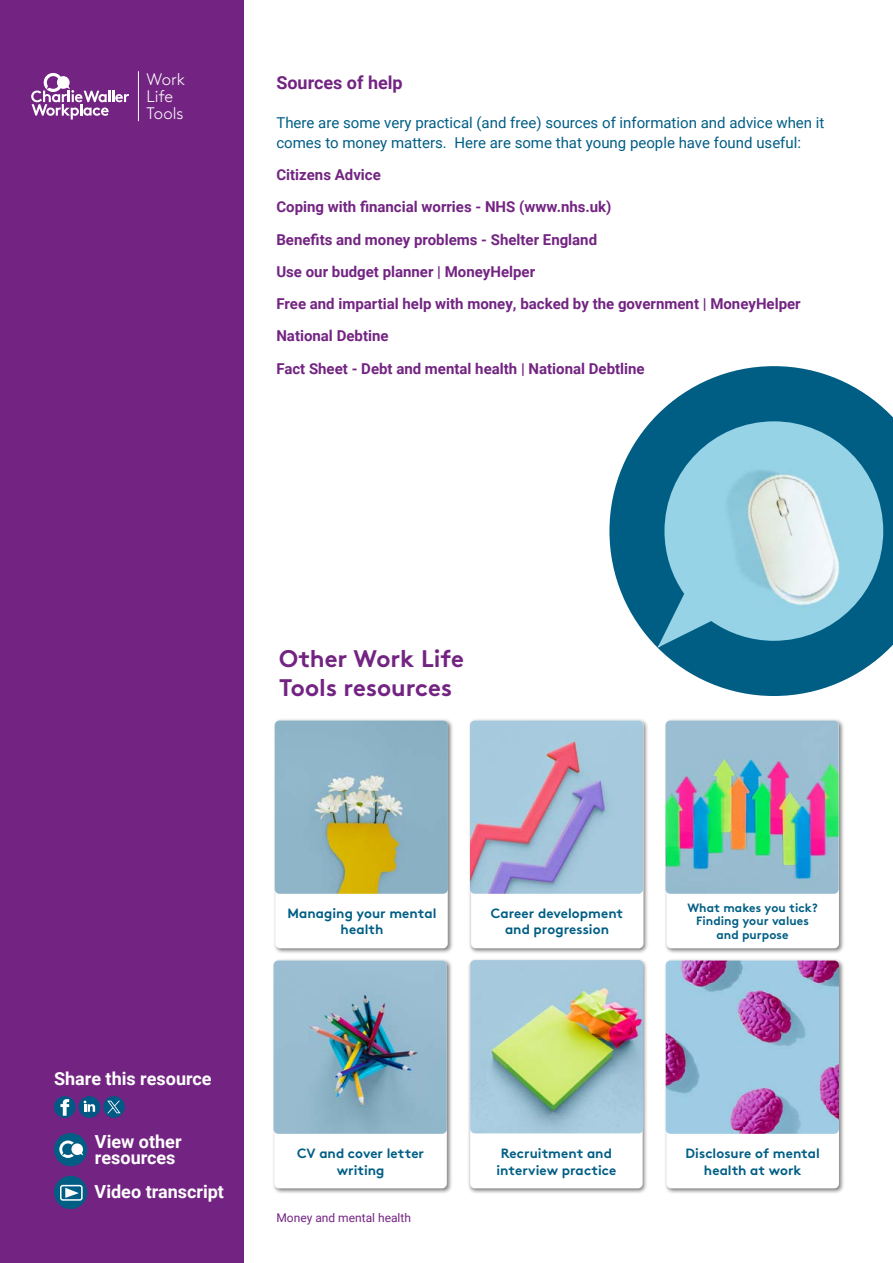
<style>
.page{position:relative;width:893px;height:1263px;background:#fff}
.page>*{position:absolute;margin:0;border:0;box-sizing:border-box;transform-origin:0 0}
.t1{font:700 24px/28.8px "Brown";color:#732482}
.t2{font:700 18px/16.5px "Roboto";color:#fff}
.t3{font:700 18px "Roboto";color:#732482}
.t4{font:300 16.65px/16.8px "Brown";color:#fff}
.t5{font:700 15px/32.2px "Roboto";color:#732482}
.t6{font:15px/19.5px "Roboto";color:#005e85}
.t7{font:700 13.5px/16.2px "Brown";letter-spacing:.005em;color:#005e85;text-align:center}
.t8{font:700 12px/13.5px "Brown";letter-spacing:.005em;color:#005e85;text-align:center}
.t9{font:12px "Roboto";color:#732482}
</style>
<div class="page">
<div style="left:0;top:0;width:244px;height:1263px;background:#732482"></div>
<svg style="left:31px;top:73px;width:98px;height:47px"></svg>
<hr style="left:138px;top:71px;width:1px;height:50px;background:#fff">
<div style="left:55px;top:1176px;width:31px;height:32px;background:#005e85;border-radius:50%"></div>
<div style="left:54px;top:1176px;width:33px;height:33px;border:2px solid #005e85;border-radius:50%"></div>
<svg style="left:65px;top:1188px;width:14px;height:10px"></svg>
<div style="left:60px;top:1185px;width:23px;height:16px;border:2px solid #fff;border-radius:2px"></div>
<svg style="left:609px;top:366px;width:284px;height:330px"></svg>
<div style="left:272px;top:958px;width:180px;height:236px;background:#000;opacity:.51"></div>
<div style="left:274px;top:960px;width:173px;height:228px;background:#fff;border-radius:5px"></div>
<img style="left:274px;top:960px;width:173px;height:174px">
<div style="left:468px;top:958px;width:180px;height:236px;background:#000;opacity:.51"></div>
<div style="left:470px;top:960px;width:173px;height:228px;background:#fff;border-radius:5px"></div>
<img style="left:470px;top:960px;width:173px;height:173px">
<div style="left:273px;top:718px;width:180px;height:236px;background:#000;opacity:.51"></div>
<div style="left:275px;top:720px;width:173px;height:228px;background:#fff;border-radius:5px"></div>
<img style="left:275px;top:720px;width:173px;height:174px">
<div style="left:469px;top:718px;width:180px;height:236px;background:#000;opacity:.51"></div>
<div style="left:471px;top:720px;width:172px;height:228px;background:#fff;border-radius:5px"></div>
<img style="left:470px;top:720px;width:173px;height:174px">
<div style="left:664px;top:718px;width:180px;height:236px;background:#000;opacity:.51"></div>
<div style="left:667px;top:720px;width:172px;height:228px;background:#fff;border-radius:5px"></div>
<img style="left:665px;top:720px;width:174px;height:174px">
<div style="left:664px;top:958px;width:180px;height:236px;background:#000;opacity:.51"></div>
<div style="left:666px;top:960px;width:173px;height:228px;background:#fff;border-radius:5px"></div>
<img style="left:666px;top:960px;width:173px;height:174px">
<div style="left:55px;top:1134px;width:31px;height:31px;background:#005e85;border-radius:50%"></div>
<div style="left:54px;top:1133px;width:33px;height:33px;border:2px solid #005e85;border-radius:50%"></div>
<svg style="left:59px;top:1140px;width:24px;height:18px"></svg>
<div style="left:54px;top:1096px;width:22px;height:22px;background:#005884;border-radius:50%"></div>
<svg style="left:60px;top:1099px;width:9px;height:17px"></svg>
<div style="left:79px;top:1096px;width:21px;height:22px;background:#005884;border-radius:50%"></div>
<svg style="left:84px;top:1101px;width:11px;height:11px"></svg>
<svg style="left:103px;top:1096px;width:22px;height:22px"></svg>
<svg style="left:107px;top:1101px;width:14px;height:12px"></svg>
<p class="t4" style="left:147px;top:70px;width:40px">Work<br>Life<br>Tools</p>
<p class="t3" style="left:276px;top:70px;width:128px">Sources of help</p>
<p class="t6" style="left:276px;top:113px;width:550px">There are some very practical (and free) sources of information and advice when it comes to money matters. Here are some that young people have found useful:</p>
<p class="t5" style="left:276px;top:158px;width:526px">Citizens Advice<br>Coping with financial worries - NHS (www.nhs.uk)<br>Benefits and money problems - Shelter England<br>Use our budget planner | MoneyHelper<br>Free and impartial help with money, backed by the government | MoneyHelper National Debtine<br>Fact Sheet - Debt and mental health | National Debtline</p>
<h1 class="t1" style="left:279px;top:641px;width:186px">Other Work Life<br>Tools resources</h1>
<p class="t2" style="left:54px;top:1069px;width:159px">Share this resource</p>
<p class="t2" style="left:95px;top:1132px;width:88px">View other resources</p>
<p class="t2" style="left:95px;top:1183px;width:131px">Video transcript</p>
<p class="t7" style="left:287px;top:904px;width:150px">Managing your mental health</p>
<p class="t7" style="left:491px;top:904px;width:134px">Career development and progression</p>
<p class="t8" style="left:687px;top:899px;width:132px">What makes you tick?<br>Finding your values and purpose</p>
<p class="t7" style="left:297px;top:1144px;width:129px">CV and cover letter writing</p>
<p class="t7" style="left:496px;top:1144px;width:121px">Recruitment and interview practice</p>
<p class="t9" style="left:276px;top:1209px;width:136px">Money and mental health</p>
<p class="t7" style="left:686px;top:1144px;width:136px">Disclosure of mental health at work</p>
</div>
